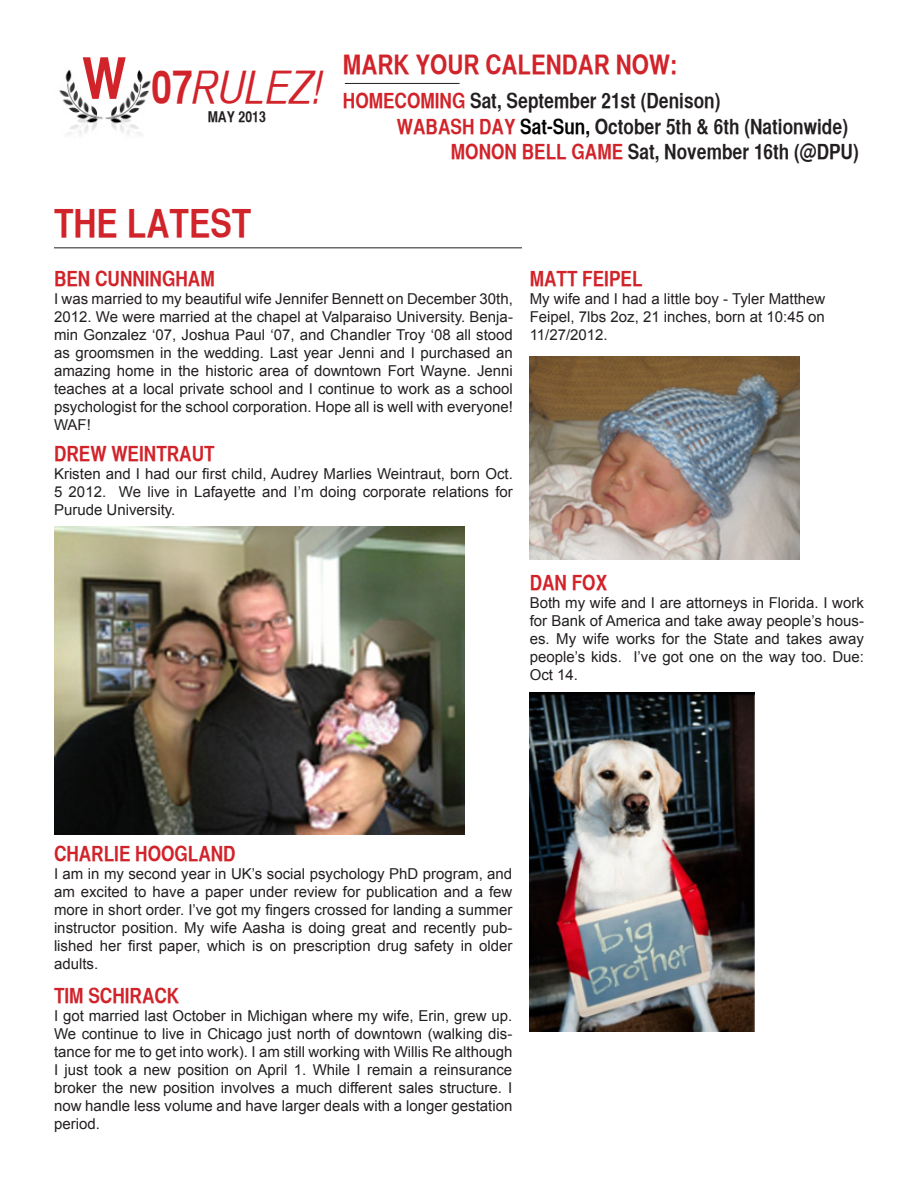
<style>
.page{position:relative;width:918px;height:1188px;background:#fff}
.page>*{position:absolute;margin:0;border:0;box-sizing:border-box;transform-origin:0 0}
.t1{font:57px "Helvetica CY Bold";color:#d1232a}
.t2{font:45px "Helvetica CY Oblique";color:#d1232a}
.t3{font:39px "Helvetica CY Bold";color:#d1232a}
.t4{font:27px "Helvetica CY Bold";color:#d1232a}
.t5{font:21px "Helvetica CY Bold";color:#231f20}
.t6{font:21px "Helvetica CY Bold";color:#d1232a}
.t7{font:15px/18px "Arial";color:#231f20;text-align:justify}
.t8{font:15px "Helvetica CY Bold";color:#231f20}
.s1{font-family:"Helvetica CY Bold"}
.s2{color:#d1232a}
.s3{color:#000}
</style>
<div class="page">
<img style="left:59px;top:69px;width:92px;height:66px">
<hr style="left:345px;top:83px;width:115px;height:1px;background:#231f20">
<hr style="left:54px;top:248px;width:468px;height:1px;background:#231f20">
<img style="left:530px;top:357px;width:270px;height:202px">
<img style="left:54px;top:527px;width:411px;height:308px">
<img style="left:530px;top:693px;width:225px;height:338px">
<p class="t1" style="left:82px;top:44px;width:46px">W</p>
<p class="t2" style="left:152px;top:61px;width:174px"><span class="s1">07</span>RULEZ!</p>
<p class="t8" style="left:208px;top:108px;width:60px">MAY 2013</p>
<p class="t3" style="left:54px;top:199px;width:199px">THE LATEST</p>
<p class="t4" style="left:343px;top:48px;width:336px">MARK YOUR CALENDAR NOW:</p>
<p class="t5" style="left:343px;top:88px;width:379px"><span class="s2">HOMECOMING</span> Sat, September 21st (Denison)</p>
<p class="t5" style="left:397px;top:113px;width:453px"><span class="s2">WABASH DAY</span> <span class="s3">Sat-Sun,</span> October 5th &amp; 6th (Nationwide)</p>
<p class="t5" style="left:451px;top:139px;width:409px"><span class="s2">MONON BELL GAME</span> Sat, November 16th (@DPU)</p>
<p class="t6" style="left:54px;top:266px;width:162px">BEN CUNNINGHAM</p>
<p class="t7" style="left:54px;top:290px;width:460px">I was married to my beautiful wife Jennifer Bennett on December 30th, 2012. We were married at the chapel at Valparaiso University. Benja&shy;min Gonzalez ‘07, Joshua Paul ‘07, and Chandler Troy ‘08 all stood as groomsmen in the wedding. Last year Jenni and I purchased an amazing home in the historic area of downtown Fort Wayne. Jenni teaches at a local private school and I continue to work as a school psychologist for the school corporation. Hope all is well with everyone!<br>WAF!</p>
<p class="t6" style="left:54px;top:441px;width:162px">DREW WEINTRAUT</p>
<p class="t7" style="left:54px;top:465px;width:460px">Kristen and I had our first child, Audrey Marlies Weintraut, born Oct.<br>5 2012. We live in Lafayette and I’m doing corporate relations for Purude University.</p>
<p class="t6" style="left:530px;top:266px;width:114px">MATT FEIPEL</p>
<p class="t7" style="left:530px;top:290px;width:297px">My wife and I had a little boy - Tyler Matthew Feipel, 7lbs 2oz, 21 inches, born at 10:45 on 11/27/2012.</p>
<p class="t6" style="left:530px;top:570px;width:79px">DAN FOX</p>
<p class="t7" style="left:530px;top:594px;width:336px">Both my wife and I are attorneys in Florida. I work for Bank of America and take away people’s hous&shy;es. My wife works for the State and takes away people’s kids. I’ve got one on the way too. Due:<br>Oct 14.</p>
<p class="t6" style="left:54px;top:841px;width:183px">CHARLIE HOOGLAND</p>
<p class="t7" style="left:54px;top:865px;width:460px">I am in my second year in UK’s social psychology PhD program, and am excited to have a paper under review for publication and a few more in short order. I’ve got my fingers crossed for landing a summer instructor position. My wife Aasha is doing great and recently pub&shy;lished her first paper, which is on prescription drug safety in older adults.</p>
<p class="t6" style="left:54px;top:983px;width:127px">TIM SCHIRACK</p>
<p class="t7" style="left:54px;top:1007px;width:460px">I got married last October in Michigan where my wife, Erin, grew up.<br>We continue to live in Chicago just north of downtown (walking dis&shy;tance for me to get into work). I am still working with Willis Re although I just took a new position on April 1. While I remain a reinsurance broker the new position involves a much different sales structure. I now handle less volume and have larger deals with a longer gestation period.</p>
</div>
